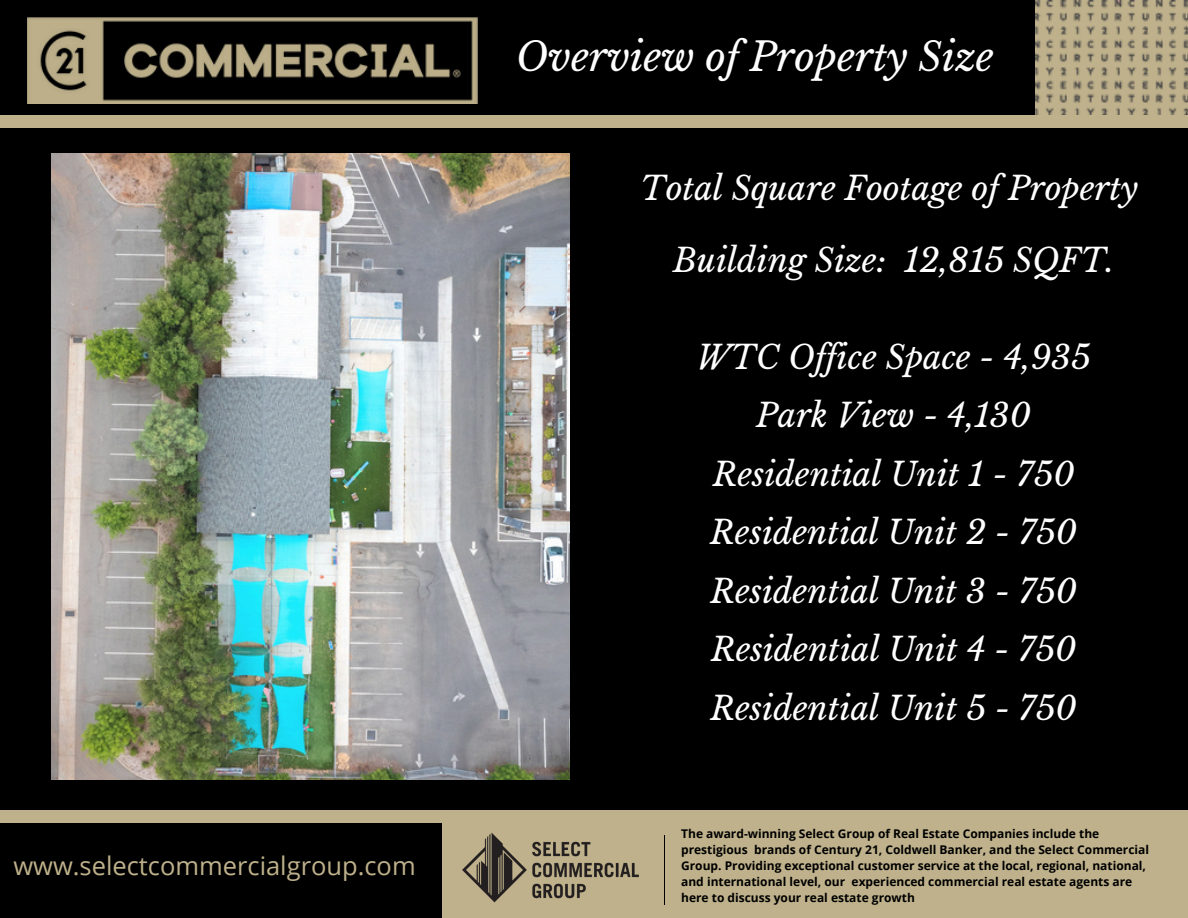
<style>
.page{position:relative;width:1188px;height:918px;background:#000}
.page>*{position:absolute;margin:0;border:0;box-sizing:border-box;transform-origin:0 0}
.t1{font:italic 39.3px "Libre Baskerville";color:#fff}
.t2{font:italic 32.4px/58.5px "Libre Baskerville";color:#fff;text-align:center}
.t3{font:25.5px "Open Sans";color:#beb18b}
.t4{font:700 12px/15.9px "Open Sans";color:#000}
</style>
<div class="page">
<img style="left:27px;top:18px;width:450px;height:85px">
<img style="left:1036px;top:1px;width:152px;height:114px">
<div style="left:443px;top:816px;width:745px;height:102px;background:#beb18b"></div>
<img style="left:462px;top:832px;width:177px;height:71px">
<hr style="left:664px;top:835px;width:1px;height:70px;background:#000">
<div style="left:0;top:810px;width:1188px;height:12px;background:#beb18b"></div>
<div style="left:0;top:115px;width:1188px;height:12px;background:#beb18b"></div>
<img style="left:52px;top:154px;width:517px;height:625px">
<h2 class="t3" style="left:13px;top:848px;width:404px">www.selectcommercialgroup.com</h2>
<h4 class="t1" style="left:516px;top:33px;width:479px">Overview of Property Size</h4>
<p class="t2" style="left:641px;top:159px;width:499px">Total Square Footage of Property</p>
<p class="t2" style="left:673px;top:232px;width:443px">Building Size: 12,815 SQFT.</p>
<h3 class="t2" style="left:696px;top:328px;width:396px">WTC Of ice Space - 4,935<br>Park View - 4,130<br>Residential Unit 1 - 750<br>Residential Unit 2 - 750<br>Residential Unit 3 - 750<br>Residential Unit 4 - 750<br>Residential Unit 5 - 750</h3>
<h2 class="t4" style="left:681px;top:826px;width:469px">The award-winning Select Group of Real Estate Companies include the prestigious brands of Century 21, Coldwell Banker, and the Select Commercial Group. Providing exceptional customer service at the local, regional, national, and international level, our experienced commercial real estate agents are here to discuss your real estate growth</h2>
</div>
